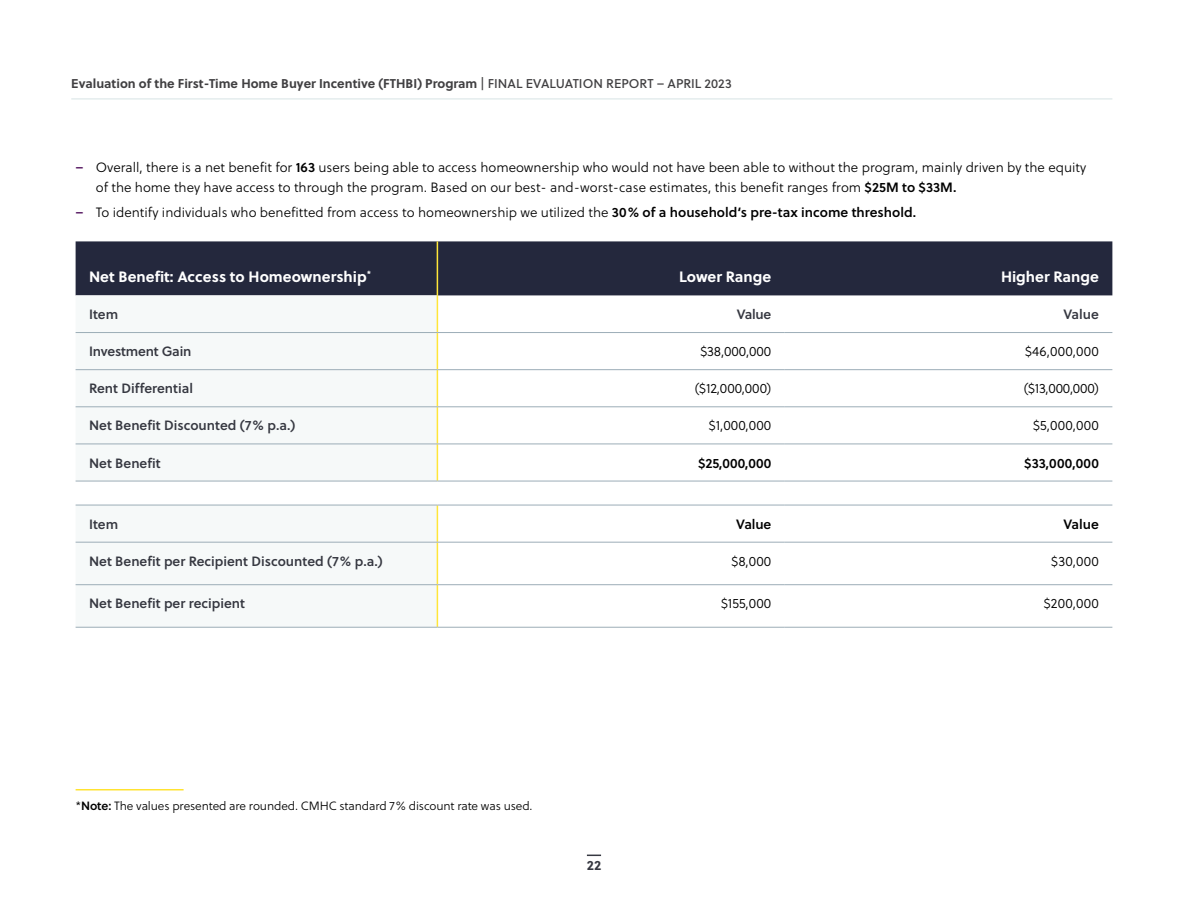
<style>
.page{position:relative;width:1188px;height:918px;background:#fff}
.page>*{position:absolute;margin:0;border:0;box-sizing:border-box;transform-origin:0 0}
.Table_head_column_left{font:700 15px "Soleil";color:#fff}
.Table_body_left{font:13.5px/19.5px "Soleil Lt";color:#000}
.Table_head_row_left{font:13.5px "Soleil Sb";color:#363841}
.Table_body_left-2{font:13.5px "Soleil Sb";color:#000}
.t1{font:700 13.5px "Soleil";color:#363841}
.t2{font:700 12.75px "Soleil";color:#414042}
.Table_head_column_left-2{font:12px "Soleil Lt";letter-spacing:-.01em;color:#000}
.s1{font-family:"Soleil Bk";font-weight:400}
.s2{font-family:"Soleil Sb";color:#571a63}
.s3{font-family:"Soleil Sb"}
</style>
<div class="page">
<hr style="left:71px;top:98px;width:1041px;height:2px;background:#e4eced">
<svg style="left:587px;top:855px;width:14px;height:1px"></svg>
<div style="left:76px;top:241px;width:1036px;height:54px;background:#24283d"></div>
<div style="left:76px;top:295px;width:361px;height:332px;background:#f6f9f9"></div>
<div style="left:76px;top:481px;width:361px;height:24px;background:#fff"></div>
<svg style="left:437px;top:504px;width:675px;height:1px"></svg>
<hr style="left:437px;top:241px;width:1px;height:54px;background:#ffe639">
<hr style="left:437px;top:295px;width:1px;height:37px;background:#ffe639">
<hr style="left:437px;top:333px;width:1px;height:36px;background:#ffe639">
<hr style="left:437px;top:370px;width:1px;height:36px;background:#ffe639">
<hr style="left:437px;top:407px;width:1px;height:37px;background:#ffe639">
<hr style="left:437px;top:444px;width:1px;height:37px;background:#ffe639">
<hr style="left:437px;top:505px;width:1px;height:37px;background:#ffe639">
<hr style="left:437px;top:543px;width:1px;height:41px;background:#ffe639">
<hr style="left:437px;top:585px;width:1px;height:42px;background:#ffe639">
<hr style="left:76px;top:332px;width:361px;height:1px;background:#9cadb7">
<hr style="left:437px;top:332px;width:348px;height:1px;background:#9cadb7">
<hr style="left:785px;top:332px;width:327px;height:1px;background:#9cadb7">
<hr style="left:76px;top:369px;width:361px;height:1px;background:#9cadb7">
<hr style="left:437px;top:369px;width:348px;height:1px;background:#9cadb7">
<hr style="left:785px;top:369px;width:327px;height:1px;background:#9cadb7">
<hr style="left:76px;top:406px;width:361px;height:1px;background:#9cadb7">
<hr style="left:437px;top:406px;width:348px;height:1px;background:#9cadb7">
<hr style="left:785px;top:406px;width:327px;height:1px;background:#9cadb7">
<hr style="left:76px;top:444px;width:361px;height:1px;background:#9cadb7">
<hr style="left:437px;top:444px;width:348px;height:1px;background:#9cadb7">
<hr style="left:785px;top:444px;width:327px;height:1px;background:#9cadb7">
<hr style="left:76px;top:481px;width:361px;height:1px;background:#9cadb7">
<hr style="left:437px;top:481px;width:348px;height:1px;background:#9cadb7">
<hr style="left:785px;top:481px;width:327px;height:1px;background:#9cadb7">
<hr style="left:76px;top:505px;width:361px;height:1px;background:#9cadb7">
<hr style="left:437px;top:505px;width:348px;height:1px;background:#9cadb7">
<hr style="left:785px;top:505px;width:327px;height:1px;background:#9cadb7">
<hr style="left:76px;top:542px;width:361px;height:1px;background:#9cadb7">
<hr style="left:437px;top:542px;width:348px;height:1px;background:#9cadb7">
<hr style="left:785px;top:542px;width:327px;height:1px;background:#9cadb7">
<hr style="left:76px;top:584px;width:361px;height:1px;background:#9cadb7">
<hr style="left:437px;top:584px;width:348px;height:1px;background:#9cadb7">
<hr style="left:785px;top:584px;width:327px;height:1px;background:#9cadb7">
<hr style="left:76px;top:627px;width:361px;height:1px;background:#9cadb7">
<hr style="left:437px;top:627px;width:348px;height:1px;background:#9cadb7">
<hr style="left:785px;top:627px;width:327px;height:1px;background:#9cadb7">
<hr style="left:76px;top:789px;width:108px;height:1px;background:#ffe331">
<p class="t2" style="left:71px;top:74px;width:662px">Evaluation of the First-Time Home Buyer Incentive (FTHBI) Program <span class="s1">| FINAL EVALUATION REPORT – APRIL 2023</span></p>
<p class="Table_body_left" style="left:96px;top:158px;width:992px;text-indent:-20px"><span class="s2">–</span> Overall, there is a net benefit for <span class="s3">163</span> users being able to access homeownership who would not have been able to without the program, mainly driven by the equity of the home they have access to through the program. Based on our best- and-worst-case estimates, this benefit ranges from <span class="s3">$25M to $33M.</span></p>
<p class="Table_body_left" style="left:76px;top:202px;width:842px"><span class="s2">–</span> To identify individuals who benefitted from access to homeownership we utilized the <span class="s3">30% of a household‘s pre-tax income threshold.</span></p>
<p class="Table_head_column_left" style="left:89px;top:265px;width:284px">Net Benefit: Access to Homeownership<sup>*</sup></p>
<p class="Table_head_column_left" style="left:679px;top:265px;width:94px">Lower Range</p>
<p class="Table_head_column_left" style="left:1001px;top:265px;width:99px">Higher Range</p>
<p class="Table_head_row_left" style="left:89px;top:304px;width:31px">Item</p>
<p class="Table_head_row_left" style="left:737px;top:304px;width:36px">Value</p>
<p class="Table_head_row_left" style="left:1063px;top:304px;width:37px">Value</p>
<p class="Table_head_row_left" style="left:89px;top:341px;width:104px">Investment Gain</p>
<p class="Table_body_left" style="left:700px;top:342px;width:73px">$38,000,000</p>
<p class="Table_body_left" style="left:1025px;top:342px;width:76px">$46,000,000</p>
<p class="Table_head_row_left" style="left:89px;top:378px;width:105px">Rent Differential</p>
<p class="Table_body_left" style="left:695px;top:379px;width:78px">($12,000,000)</p>
<p class="Table_body_left" style="left:1024px;top:379px;width:77px">($13,000,000)</p>
<p class="Table_head_row_left" style="left:89px;top:415px;width:208px">Net Benefit Discounted (7% p.a.)</p>
<p class="Table_body_left" style="left:708px;top:416px;width:64px">$1,000,000</p>
<p class="Table_body_left" style="left:1033px;top:416px;width:68px">$5,000,000</p>
<p class="Table_head_row_left" style="left:89px;top:452px;width:73px">Net Benefit</p>
<p class="Table_body_left-2" style="left:698px;top:452px;width:74px">$25,000,000</p>
<p class="Table_body_left-2" style="left:1024px;top:452px;width:76px">$33,000,000</p>
<p class="Table_head_row_left" style="left:89px;top:514px;width:31px">Item</p>
<p class="Table_body_left-2" style="left:736px;top:514px;width:36px">Value</p>
<p class="Table_body_left-2" style="left:1063px;top:514px;width:37px">Value</p>
<p class="Table_head_row_left" style="left:89px;top:551px;width:295px">Net Benefit per Recipient Discounted (7% p.a.)</p>
<p class="Table_body_left" style="left:731px;top:551px;width:42px">$8,000</p>
<p class="Table_body_left" style="left:1051px;top:551px;width:49px">$30,000</p>
<p class="Table_head_row_left" style="left:89px;top:593px;width:157px">Net Benefit per recipient</p>
<p class="Table_body_left" style="left:721px;top:594px;width:52px">$155,000</p>
<p class="Table_body_left" style="left:1043px;top:594px;width:57px">$200,000</p>
<p class="Table_head_column_left-2" style="left:76px;top:797px;width:459px">*<span class="s3">Note:</span> The values presented are rounded. CMHC standard 7% discount rate was used.</p>
<p class="t1" style="left:587px;top:854px;width:16px">22</p>
</div>
